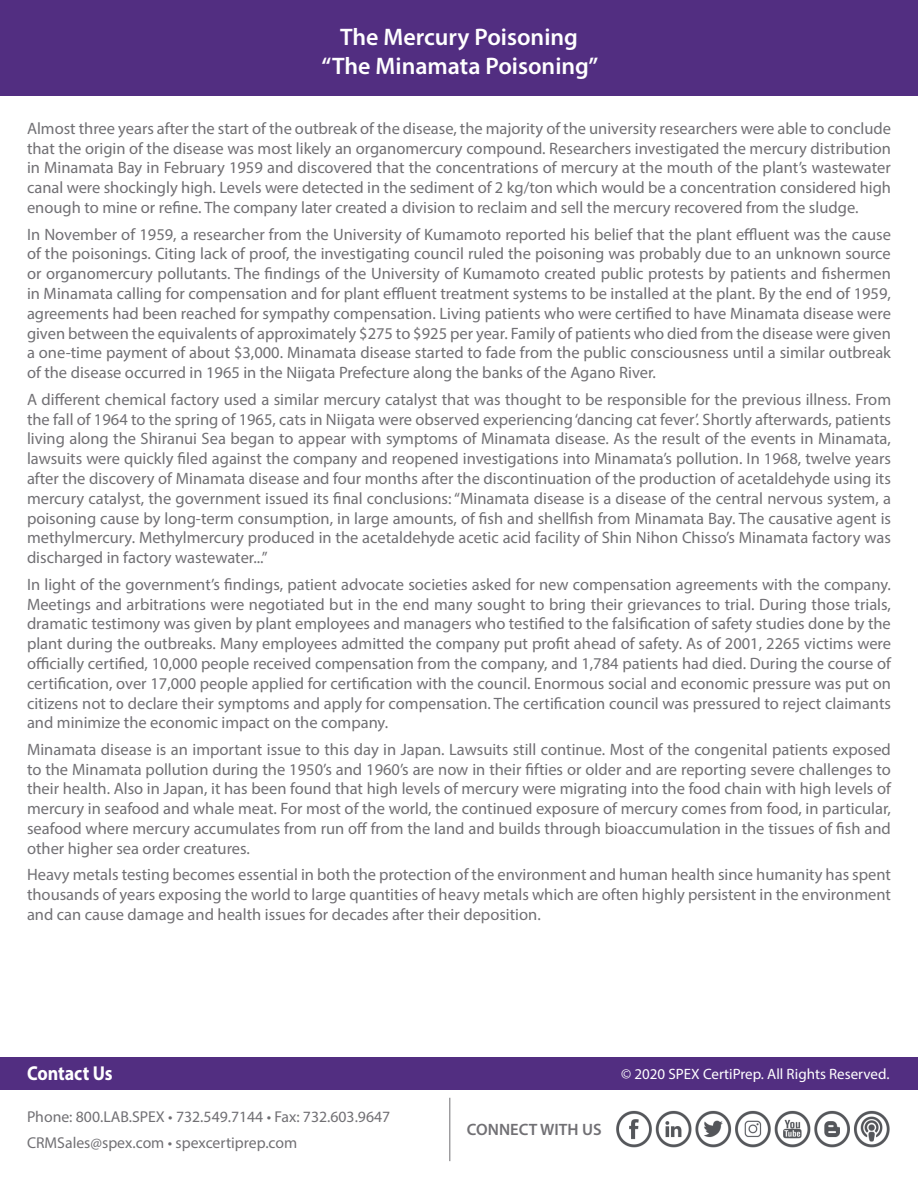
<style>
.page{position:relative;width:918px;height:1188px;background:#fff}
.page>*{position:absolute;margin:0;border:0;box-sizing:border-box;transform-origin:0 0}
.t1{font:600 24px "Myriad Pro";color:#fff}
.t2{font:700 20.1px "Myriad Pro";color:#fff;scale:.89 1}
.t3{font:16.5px/19.8px "Myriad Pro";color:#717074;text-align:justify}
.t4{font:600 16.5px "Myriad Pro";color:#717074}
.t5{font:15.75px "Myriad Pro";color:#717074}
.t6{font:15px "Myriad Pro";color:#fff}
</style>
<div class="page">
<div style="left:0;top:0;width:918px;height:95px;background:#522e81"></div>
<div style="left:0;top:1057px;width:918px;height:33px;background:#522e81"></div>
<img style="left:616px;top:1110px;width:274px;height:38px">
<hr style="left:449px;top:1098px;width:1px;height:63px;background:#717074">
<p class="t1" style="left:340px;top:22px;width:239px">The Mercury Poisoning</p>
<p class="t1" style="left:322px;top:50px;width:278px">“The Minamata Poisoning”</p>
<p class="t3" style="left:27px;top:118px;width:866px">Almost three years after the start of the outbreak of the disease, the majority of the university researchers were able to conclude that the origin of the disease was most likely an organomercury compound. Researchers investigated the mercury distribution in Minamata Bay in February 1959 and discovered that the concentrations of mercury at the mouth of the plant’s wastewater canal were shockingly high. Levels were detected in the sediment of 2 kg/ton which would be a concentration considered high enough to mine or refine. The company later created a division to reclaim and sell the mercury recovered from the sludge.</p>
<p class="t3" style="left:27px;top:224px;width:866px">In November of 1959, a researcher from the University of Kumamoto reported his belief that the plant effluent was the cause of the poisonings. Citing lack of proof, the investigating council ruled the poisoning was probably due to an unknown source or organomercury pollutants. The findings of the University of Kumamoto created public protests by patients and fishermen in Minamata calling for compensation and for plant effluent treatment systems to be installed at the plant. By the end of 1959, agreements had been reached for sympathy compensation. Living patients who were certified to have Minamata disease were given between the equivalents of approximately $275 to $925 per year. Family of patients who died from the disease were given a one-time payment of about $3,000. Minamata disease started to fade from the public consciousness until a similar outbreak of the disease occurred in 1965 in the Niigata Prefecture along the banks of the Agano River.</p>
<p class="t3" style="left:27px;top:389px;width:866px">A different chemical factory used a similar mercury catalyst that was thought to be responsible for the previous illness. From the fall of 1964 to the spring of 1965, cats in Niigata were observed experiencing ‘dancing cat fever’. Shortly afterwards, patients living along the Shiranui Sea began to appear with symptoms of Minamata disease. As the result of the events in Minamata, lawsuits were quickly filed against the company and reopened investigations into Minamata’s pollution. In 1968, twelve years after the discovery of Minamata disease and four months after the discontinuation of the production of acetaldehyde using its mercury catalyst, the government issued its final conclusions: “Minamata disease is a disease of the central nervous system, a poisoning cause by long-term consumption, in large amounts, of fish and shellfish from Minamata Bay. The causative agent is methylmercury. Methylmercury produced in the acetaldehyde acetic acid facility of Shin Nihon Chisso’s Minamata factory was discharged in factory wastewater...”</p>
<p class="t3" style="left:27px;top:574px;width:866px">In light of the government’s findings, patient advocate societies asked for new compensation agreements with the company.<br>Meetings and arbitrations were negotiated but in the end many sought to bring their grievances to trial. During those trials, dramatic testimony was given by plant employees and managers who testified to the falsification of safety studies done by the plant during the outbreaks. Many employees admitted the company put profit ahead of safety. As of 2001, 2265 victims were officially certified, 10,000 people received compensation from the company, and 1,784 patients had died. During the course of certification, over 17,000 people applied for certification with the council. Enormous social and economic pressure was put on citizens not to declare their symptoms and apply for compensation. The certification council was pressured to reject claimants and minimize the economic impact on the company.</p>
<p class="t3" style="left:27px;top:739px;width:866px">Minamata disease is an important issue to this day in Japan. Lawsuits still continue. Most of the congenital patients exposed to the Minamata pollution during the 1950’s and 1960’s are now in their fifties or older and are reporting severe challenges to their health. Also in Japan, it has been found that high levels of mercury were migrating into the food chain with high levels of mercury in seafood and whale meat. For most of the world, the continued exposure of mercury comes from food, in particular, seafood where mercury accumulates from run off from the land and builds through bioaccumulation in the tissues of fish and other higher sea order creatures.</p>
<p class="t3" style="left:27px;top:865px;width:866px">Heavy metals testing becomes essential in both the protection of the environment and human health since humanity has spent thousands of years exposing the world to large quantities of heavy metals which are often highly persistent in the environment and can cause damage and health issues for decades after their deposition.</p>
<p class="t2" style="left:27px;top:1061px;width:98px">Contact Us</p>
<p class="t6" style="left:621px;top:1065px;width:270px">© 2020 SPEX CertiPrep. All Rights Reserved.</p>
<p class="t5" style="left:27px;top:1107px;width:365px">Phone: 800.LAB.SPEX • 732.549.7144 • Fax: 732.603.9647</p>
<p class="t5" style="left:27px;top:1133px;width:272px">CRMSales@spex.com • spexcertiprep.com</p>
<p class="t4" style="left:467px;top:1119px;width:136px">CONNECT WITH US</p>
</div>
